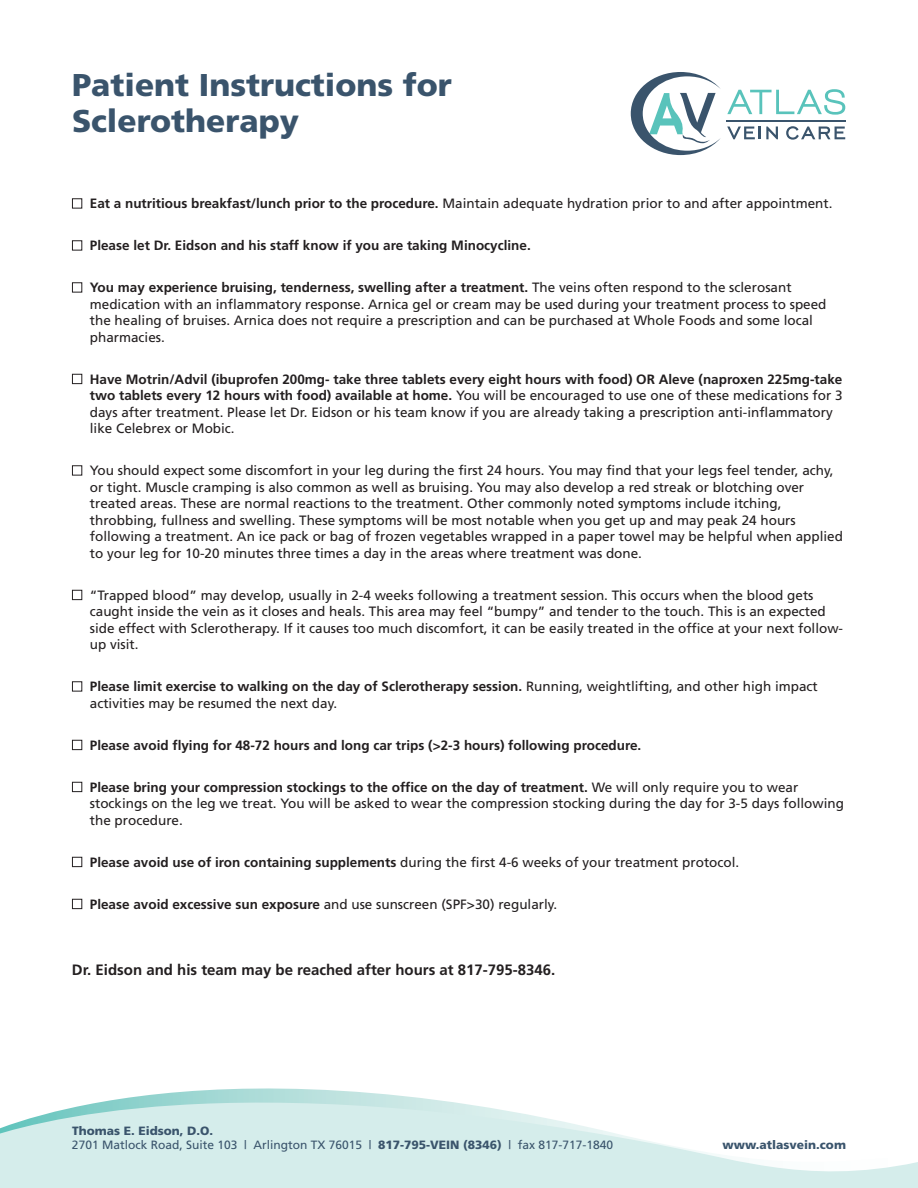
<style>
.page{position:relative;width:918px;height:1188px;background:#fff}
.page>*{position:absolute;margin:0;border:0;box-sizing:border-box;transform-origin:0 0}
.t1{font:900 31.5px/36px "Frutiger";color:#3a546c}
.t2{font:700 15px "Frutiger";color:#231f20}
.t3{font:13.5px/16.5px "Frutiger";color:#231f20}
.t4{font:700 13.5px "Frutiger";color:#231f20}
.t5{font:12px/14.4px "Frutiger";color:#3a546c}
.t6{font:900 12px "Frutiger";color:#3a546c}
.s1{color:#fff}
.s2{font-weight:700}
.s3{font-weight:900}
</style>
<div class="page">
<svg style="left:727px;top:89px;width:118px;height:26px"></svg>
<hr style="left:727px;top:120px;width:119px;height:2px;background:#3a546c">
<svg style="left:727px;top:126px;width:51px;height:13px"></svg>
<svg style="left:786px;top:126px;width:59px;height:14px"></svg>
<svg style="left:631px;top:72px;width:90px;height:83px"></svg>
<svg style="left:0;top:1088px;width:918px;height:100px;fill:#d5edeb"></svg>
<h1 class="t1" style="left:72px;top:69px;width:381px">Patient Instructions for<br>Sclerotherapy</h1>
<p class="t3" style="left:72px;top:196px;width:762px"><span class="s1">■</span> <span class="s2">Eat a nutritious breakfast/lunch prior to the procedure.</span> Maintain adequate hydration prior to and after appointment.</p>
<p class="t4" style="left:72px;top:240px;width:460px"><span class="s1">■</span> Please let Dr. Eidson and his staff know if you are taking Minocycline.</p>
<p class="t3" style="left:90px;top:280px;width:738px;text-indent:-18px"><span class="s1">■</span> <span class="s2">You may experience bruising, tenderness, swelling after a treatment.</span> The veins often respond to the sclerosant medication with an inflammatory response. Arnica gel or cream may be used during your treatment process to speed the healing of bruises. Arnica does not require a prescription and can be purchased at Whole Foods and some local pharmacies.</p>
<p class="t3" style="left:90px;top:372px;width:754px;text-indent:-18px"><span class="s1">■</span> <span class="s2">Have Motrin/Advil (ibuprofen 200mg- take three tablets every eight hours with food) OR Aleve (naproxen 225mg-take two tablets every 12 hours with food) available at home.</span> You will be encouraged to use one of these medications for 3 days after treatment. Please let Dr. Eidson or his team know if you are already taking a prescription anti-inflammatory like Celebrex or Mobic.</p>
<p class="t3" style="left:90px;top:463px;width:755px;text-indent:-18px"><span class="s1">■</span> You should expect some discomfort in your leg during the first 24 hours. You may find that your legs feel tender, achy, or tight. Muscle cramping is also common as well as bruising. You may also develop a red streak or blotching over treated areas. These are normal reactions to the treatment. Other commonly noted symptoms include itching, throbbing, fullness and swelling. These symptoms will be most notable when you get up and may peak 24 hours following a treatment. An ice pack or bag of frozen vegetables wrapped in a paper towel may be helpful when applied to your leg for 10-20 minutes three times a day in the areas where treatment was done.</p>
<p class="t3" style="left:90px;top:588px;width:755px;text-indent:-18px"><span class="s1">■</span> “Trapped blood” may develop, usually in 2-4 weeks following a treatment session. This occurs when the blood gets caught inside the vein as it closes and heals. This area may feel “bumpy” and tender to the touch. This is an expected side effect with Sclerotherapy. If it causes too much discomfort, it can be easily treated in the office at your next follow&shy;up visit.</p>
<p class="t3" style="left:90px;top:679px;width:729px;text-indent:-18px"><span class="s1">■</span> <span class="s2">Please limit exercise to walking on the day of Sclerotherapy session.</span> Running, weightlifting, and other high impact activities may be resumed the next day.</p>
<p class="t4" style="left:72px;top:740px;width:571px"><span class="s1">■</span> Please avoid flying for 48-72 hours and long car trips (&gt;2-3 hours) following procedure.</p>
<p class="t3" style="left:90px;top:780px;width:756px;text-indent:-18px"><span class="s1">■</span> <span class="s2">Please bring your compression stockings to the office on the day of treatment.</span> We will only require you to wear stockings on the leg we treat. You will be asked to wear the compression stocking during the day for 3-5 days following the procedure.</p>
<p class="t3" style="left:72px;top:855px;width:669px"><span class="s1">■</span> <span class="s2">Please avoid use of iron containing supplements</span> during the first 4-6 weeks of your treatment protocol.</p>
<p class="t3" style="left:72px;top:897px;width:487px"><span class="s1">■</span> <span class="s2">Please avoid excessive sun exposure</span> and use sunscreen (SPF&gt;30) regularly.</p>
<p class="t2" style="left:72px;top:964px;width:485px">Dr. Eidson and his team may be reached after hours at 817-795-8346.</p>
<p class="t5" style="left:72px;top:1124px;width:543px"><span class="s3">Thomas E. Eidson, D.O.<br></span>2701 Matlock Road, Suite 103 | Arlington TX 76015 | <span class="s3">817-795-VEIN (8346)</span> | fax 817-717-1840</p>
<p class="t6" style="left:723px;top:1140px;width:125px">www.atlasvein.com</p>
</div>
